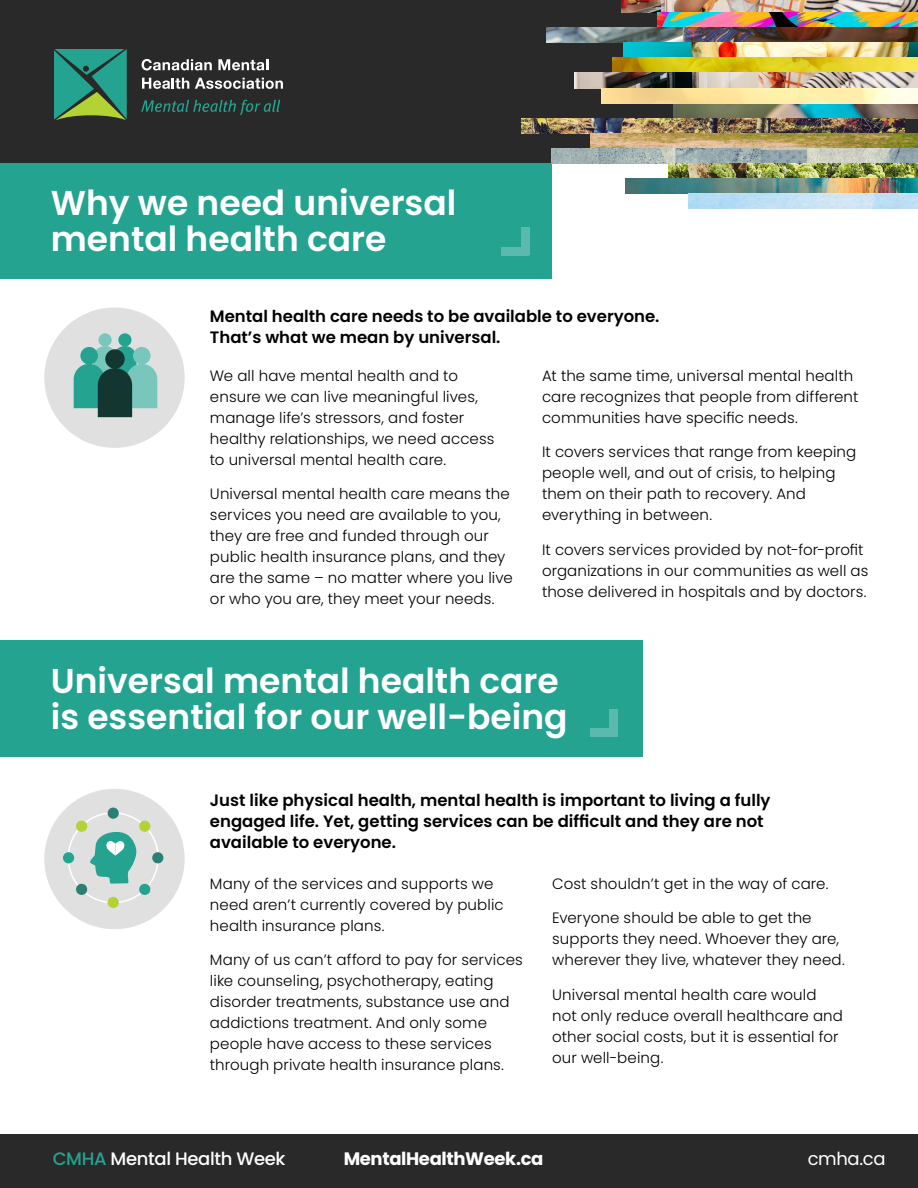
<style>
.page{position:relative;width:918px;height:1188px;background:#fff}
.page>*{position:absolute;margin:0;border:0;box-sizing:border-box;transform-origin:0 0}
.t1{font:600 34.5px/36px "Poppins";color:#fff}
.t2{font:500 18px "Poppins";letter-spacing:-.02em;color:#fff}
.t3{font:700 18px "Poppins";letter-spacing:-.02em;color:#fff}
.t4{font:18px "Poppins";letter-spacing:-.02em;color:#fff}
.t5{font:600 16.5px/21px "Poppins";color:#000}
.t6{font:300 15px/21px "Poppins";letter-spacing:.01em;color:#000}
.s1{color:#24a391}
</style>
<div class="page">
<div style="left:0;top:1134px;width:918px;height:54px;background:#292929"></div>
<div style="left:0;top:162px;width:552px;height:117px;background:#24a391"></div>
<div style="left:0;top:640px;width:643px;height:117px;background:#24a391"></div>
<div style="left:0;top:0;width:918px;height:163px;background:#292929"></div>
<svg style="left:54px;top:49px;width:73px;height:71px;background:#399470"></svg>
<svg style="left:142px;top:59px;width:70px;height:11px"></svg>
<svg style="left:218px;top:59px;width:50px;height:11px"></svg>
<svg style="left:142px;top:78px;width:47px;height:11px"></svg>
<svg style="left:195px;top:78px;width:88px;height:11px"></svg>
<svg style="left:141px;top:100px;width:139px;height:15px"></svg>
<img style="left:674px;top:103px;width:244px;height:15px">
<img style="left:621px;top:0;width:297px;height:13px">
<img style="left:658px;top:13px;width:260px;height:15px">
<img style="left:547px;top:28px;width:371px;height:15px">
<img style="left:623px;top:43px;width:295px;height:15px">
<img style="left:612px;top:58px;width:306px;height:15px">
<img style="left:575px;top:73px;width:343px;height:15px">
<img style="left:602px;top:88px;width:316px;height:15px">
<img style="left:522px;top:118px;width:382px;height:15px">
<img style="left:590px;top:133px;width:328px;height:15px">
<img style="left:552px;top:148px;width:366px;height:15px">
<img style="left:669px;top:163px;width:249px;height:15px">
<img style="left:626px;top:178px;width:292px;height:15px">
<div style="left:501px;top:247px;width:28px;height:8px;background:#5bbaad"></div>
<div style="left:521px;top:227px;width:8px;height:28px;background:#5bbaad"></div>
<div style="left:590px;top:728px;width:28px;height:9px;background:#5bbaad"></div>
<div style="left:609px;top:709px;width:9px;height:28px;background:#5bbaad"></div>
<div style="left:44px;top:308px;width:141px;height:140px;background:#e0e0e0;border-radius:50%"></div>
<div style="left:118px;top:333px;width:14px;height:13px;background:#24a391;border-radius:50%"></div>
<div style="left:99px;top:333px;width:13px;height:13px;background:#79c7bc;border-radius:50%"></div>
<svg style="left:74px;top:346px;width:83px;height:71px;background:#52938a"></svg>
<div style="left:44px;top:789px;width:141px;height:140px;background:#e0e0e0;border-radius:50%"></div>
<div style="left:108px;top:808px;width:11px;height:11px;background:#2c8073;border-radius:50%"></div>
<div style="left:108px;top:897px;width:11px;height:11px;background:#b3d234;border-radius:50%"></div>
<div style="left:152px;top:852px;width:11px;height:11px;background:#2c8073;border-radius:50%"></div>
<div style="left:63px;top:852px;width:11px;height:11px;background:#24a391;border-radius:50%"></div>
<svg style="left:75px;top:820px;width:76px;height:76px"></svg>
<h1 class="t1" style="left:51px;top:185px;width:407px">Why we need universal mental health care</h1>
<p class="t5" style="left:210px;top:306px;width:451px">Mental health care needs to be available to everyone.<br>That’s what we mean by universal.</p>
<p class="t6" style="left:210px;top:365px;width:286px">We all have mental health and to ensure we can live meaningful lives, manage life’s stressors, and foster healthy relationships, we need access to universal mental health care.</p>
<p class="t6" style="left:210px;top:484px;width:304px">Universal mental health care means the services you need are available to you, they are free and funded through our public health insurance plans, and they are the same – no matter where you live or who you are, they meet your needs.</p>
<p class="t6" style="left:542px;top:365px;width:318px">At the same time, universal mental health care recognizes that people from different communities have specific needs.</p>
<p class="t6" style="left:542px;top:442px;width:316px">It covers services that range from keeping people well, and out of crisis, to helping them on their path to recovery. And everything in between.</p>
<p class="t6" style="left:542px;top:539px;width:328px">It covers services provided by not-for-profit organizations in our communities as well as those delivered in hospitals and by doctors.</p>
<h1 class="t1" style="left:51px;top:663px;width:518px">Universal mental health care is essential for our well-being</h1>
<p class="t5" style="left:210px;top:789px;width:562px">Just like physical health, mental health is important to living a fully engaged life. Yet, getting services can be difficult and they are not available to everyone.</p>
<p class="t6" style="left:210px;top:873px;width:295px">Many of the services and supports we need aren’t currently covered by public health insurance plans.</p>
<p class="t6" style="left:210px;top:950px;width:314px">Many of us can’t afford to pay for services like counseling, psychotherapy, eating disorder treatments, substance use and addictions treatment. And only some people have access to these services through private health insurance plans.</p>
<p class="t6" style="left:552px;top:873px;width:278px">Cost shouldn’t get in the way of care.</p>
<p class="t6" style="left:552px;top:908px;width:294px">Everyone should be able to get the supports they need. Whoever they are, wherever they live, whatever they need.</p>
<p class="t6" style="left:552px;top:984px;width:292px">Universal mental health care would not only reduce overall healthcare and other social costs, but it is essential for our well-being.</p>
<p class="t2" style="left:53px;top:1148px;width:234px"><span class="s1">CMHA</span> Mental Health Week</p>
<p class="t3" style="left:344px;top:1148px;width:201px">MentalHealthWeek.ca</p>
<p class="t4" style="left:808px;top:1148px;width:79px">cmha.ca</p>
</div>
